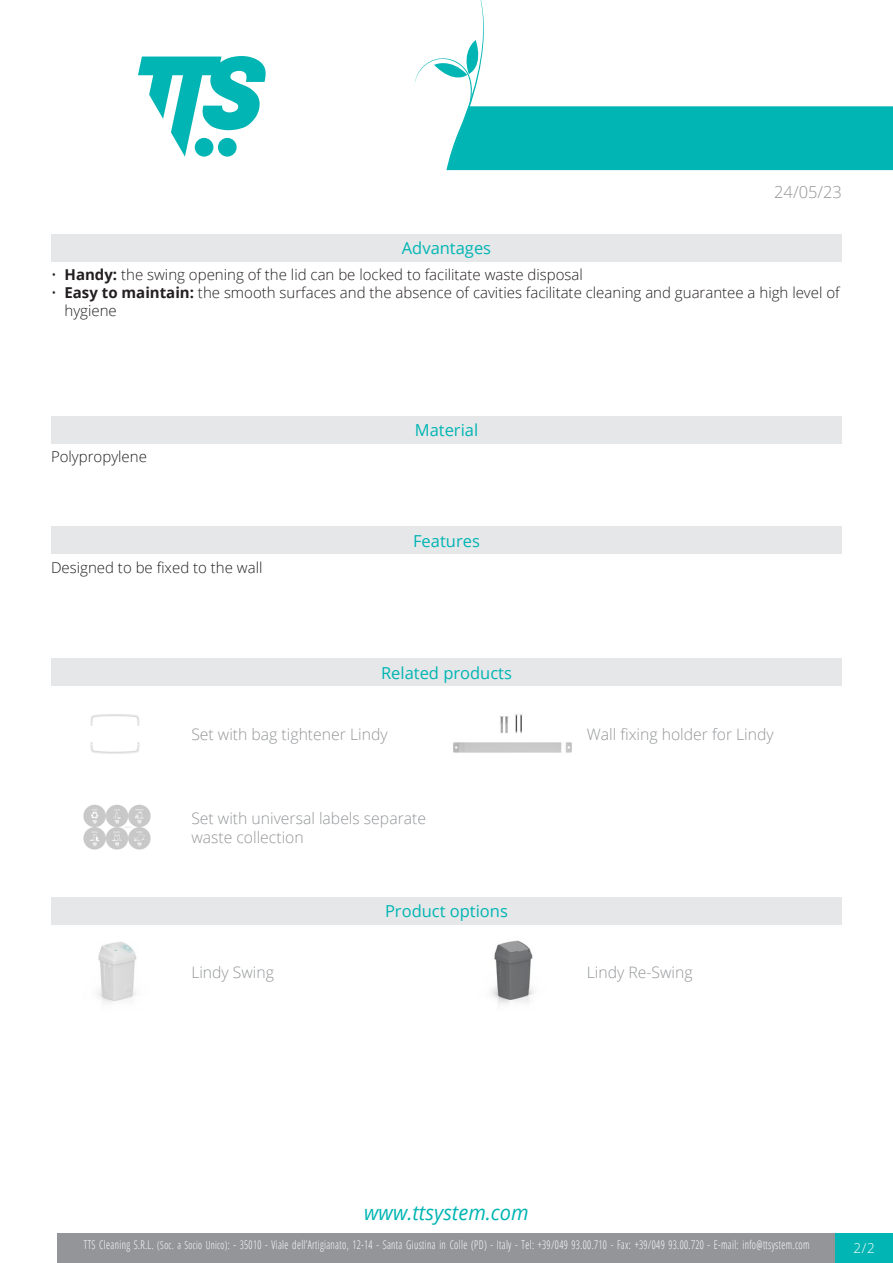
<style>
.page{position:relative;width:893px;height:1263px;background:#fff}
.page>*{position:absolute;margin:0;border:0;box-sizing:border-box;transform-origin:0 0}
.t1{font:italic 20.85px "Open Sans";color:#00b5b3;scale:.96 1}
.Titolo4{font:16.5px "Open Sans";color:#00b5b3}
.Titolo5{font:16.5px "Open Sans";color:#00b5b3}
.Titolo8{font:16.5px "Open Sans";color:#00b5b3}
.t2{font:300 16.5px "Open Sans";color:#939598}
.Titolo16{font:16.5px "Open Sans";color:#00b5b3}
.Titolo10{font:16.5px "Open Sans";color:#00b5b3}
.Nome{font:300 15.75px/18.9px "Open Sans";color:#939598}
.CaratteristicheTecni{font:300 15px/18px "Open Sans";color:#231f20}
.Materiale{font:300 15px "Open Sans";color:#231f20}
.t3{font:300 13.5px "Open Sans";color:#fff}
.t4{font:300 12px "Open Sans Condensed";letter-spacing:.035em;color:#fff;scale:.85 1}
.s1{font-weight:700}
.s2{font-size:11.25px}
</style>
<div class="page">
<svg style="left:138px;top:56px;width:128px;height:101px"></svg>
<div style="left:57px;top:1233px;width:779px;height:30px;background:#939598"></div>
<div style="left:836px;top:1233px;width:57px;height:30px;background:#00b5b3"></div>
<svg style="left:415px;top:0;width:478px;height:170px"></svg>
<div style="left:51px;top:234px;width:791px;height:28px;background:#e6e7e9"></div>
<div style="left:51px;top:416px;width:791px;height:27px;background:#e6e7e9"></div>
<div style="left:51px;top:526px;width:791px;height:28px;background:#e6e7e9"></div>
<div style="left:51px;top:658px;width:791px;height:28px;background:#e6e7e9"></div>
<img style="left:90px;top:714px;width:50px;height:40px">
<img style="left:453px;top:714px;width:119px;height:39px">
<img style="left:83px;top:804px;width:68px;height:46px">
<div style="left:51px;top:897px;width:791px;height:28px;background:#e6e7e9"></div>
<img style="left:97px;top:942px;width:40px;height:61px">
<img style="left:491px;top:940px;width:43px;height:64px">
<p class="t2" style="left:774px;top:180px;width:69px">24/05/23</p>
<p class="Titolo8" style="left:402px;top:237px;width:91px">Advantages</p>
<p class="CaratteristicheTecni" style="left:51px;top:266px;width:533px">• <span class="s1">Handy:</span> the swing opening of the lid can be locked to facilitate waste disposal</p>
<p class="CaratteristicheTecni" style="left:65px;top:284px;width:777px;text-indent:-14px">• <span class="s1">Easy to maintain:</span> the smooth surfaces and the absence of cavities facilitate cleaning and guarantee a high level of hygiene</p>
<p class="Materiale" style="left:51px;top:446px;width:97px">Polypropylene</p>
<p class="CaratteristicheTecni" style="left:51px;top:558px;width:213px">Designed to be fixed to the wall</p>
<p class="Titolo16" style="left:415px;top:419px;width:65px">Material</p>
<p class="Titolo10" style="left:413px;top:529px;width:68px">Features</p>
<p class="Titolo4" style="left:381px;top:661px;width:132px">Related products</p>
<p class="Nome" style="left:191px;top:724px;width:198px">Set with bag tightener Lindy</p>
<p class="Nome" style="left:587px;top:724px;width:188px">Wall fixing holder for Lindy</p>
<p class="Nome" style="left:191px;top:808px;width:236px">Set with universal labels separate waste collection</p>
<p class="Titolo5" style="left:385px;top:900px;width:124px">Product options</p>
<p class="Nome" style="left:191px;top:963px;width:84px">Lindy Swing</p>
<p class="Nome" style="left:587px;top:963px;width:107px">Lindy Re-Swing</p>
<h1 class="t1" style="left:364px;top:1198px;width:173px">www.ttsystem.com</h1>
<p class="t4" style="left:84px;top:1236px;width:855px">TTS Cleaning S.R.L. <span class="s2">(Soc. a Socio Unico)</span>: - 35010 - Viale dell’Artigianato, 12-14 - Santa Giustina in Colle (PD) - Italy - Tel: +39/049 93.00.710 - Fax: +39/049 93.00.720 - E-mail: info@ttsystem.com</p>
<p class="t3" style="left:854px;top:1239px;width:23px">2/2</p>
</div>
